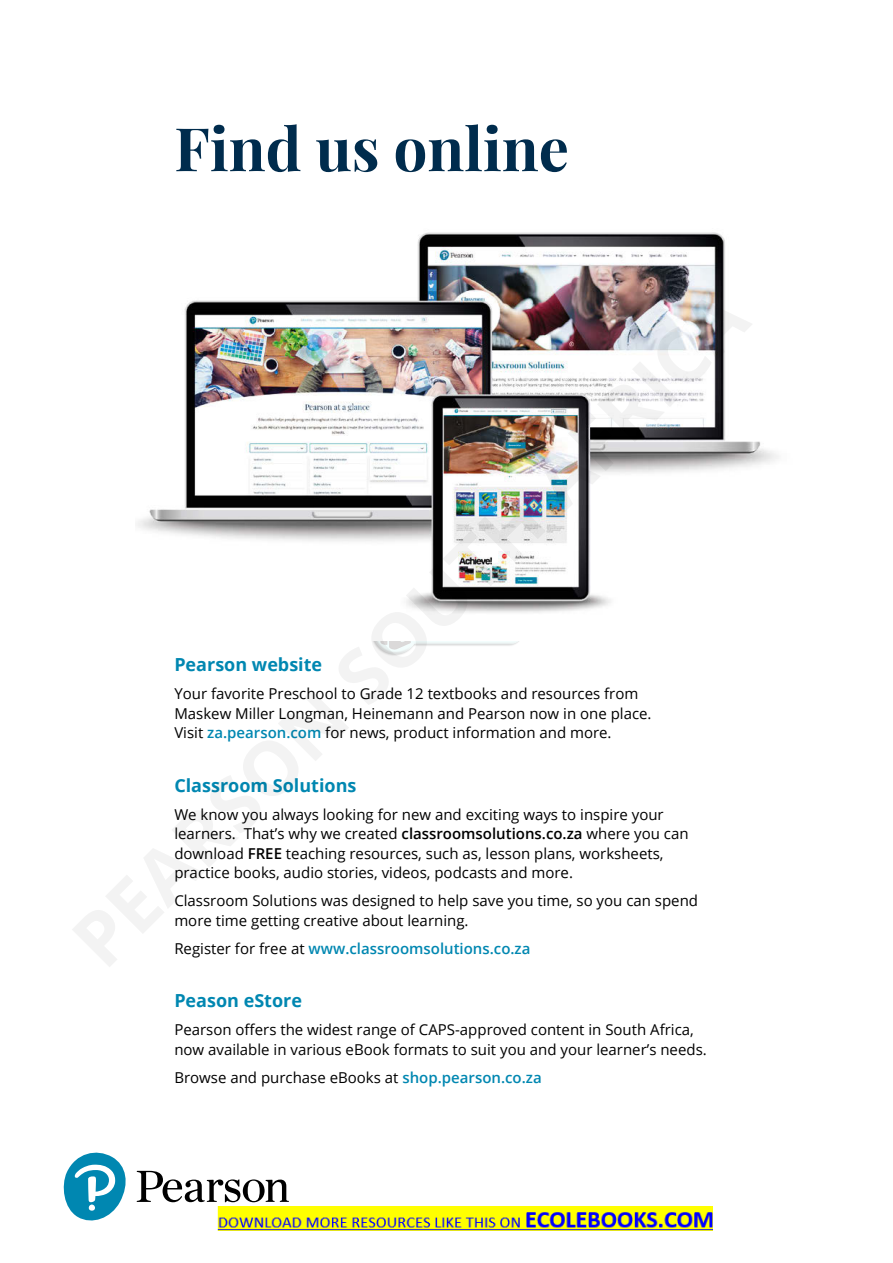
<style>
.page{position:relative;width:893px;height:1263px;background:#fff}
.page>*{position:absolute;margin:0;border:0;box-sizing:border-box;transform-origin:0 0}
.t1{font:700 60px "Playfair Display";color:#002c4d}
.t2{font:700 18px "Open Sans";color:#0087b1}
.t3{font:15px/19.5px "Open Sans";color:#000}
.t4{font:600 15px "Open Sans";color:#0087b1}
.s1{font-weight:600;color:#0087b1}
.s2{font-weight:600}
.s3{font-weight:400;color:#000}
</style>
<div class="page">
<img style="left:373px;top:641px;width:146px;height:15px">
<svg style="left:137px;top:1171px;width:152px;height:31px"></svg>
<svg style="left:63px;top:1152px;width:63px;height:69px"></svg>
<img style="left:137px;top:232px;width:642px;height:381px">
<img style="left:217px;top:1206px;width:495px;height:24px">
<h1 class="t1" style="left:174px;top:111px;width:396px">Find us online</h1>
<p class="t2" style="left:174px;top:652px;width:149px">Pearson website</p>
<p class="t3" style="left:174px;top:684px;width:479px">Your favorite Preschool to Grade 12 textbooks and resources from<br>Maskew Miller Longman, Heinemann and Pearson now in one place.<br>Visit <span class="s1">za.pearson.com</span> for news, product information and more.</p>
<p class="t2" style="left:174px;top:772px;width:184px">Classroom Solutions</p>
<p class="t3" style="left:174px;top:804px;width:516px">We know you always looking for new and exciting ways to inspire your learners. That’s why we created <span class="s2">classroomsolutions.co.za</span> where you can download <span class="s2">FREE</span> teaching resources, such as, lesson plans, worksheets, practice books, audio stories, videos, podcasts and more.</p>
<p class="t3" style="left:174px;top:891px;width:525px">Classroom Solutions was designed to help save you time, so you can spend more time getting creative about learning.</p>
<p class="t4" style="left:174px;top:938px;width:358px"><span class="s3">Register for free at</span> www.classroomsolutions.co.za</p>
<p class="t2" style="left:174px;top:988px;width:129px">Peason eStore</p>
<p class="t3" style="left:174px;top:1020px;width:534px">Pearson offers the widest range of CAPS-approved content in South Africa, now available in various eBook formats to suit you and your learner’s needs.</p>
<p class="t3" style="left:174px;top:1067px;width:369px">Browse and purchase eBooks at <span class="s1">shop.pearson.co.za</span></p>
</div>
